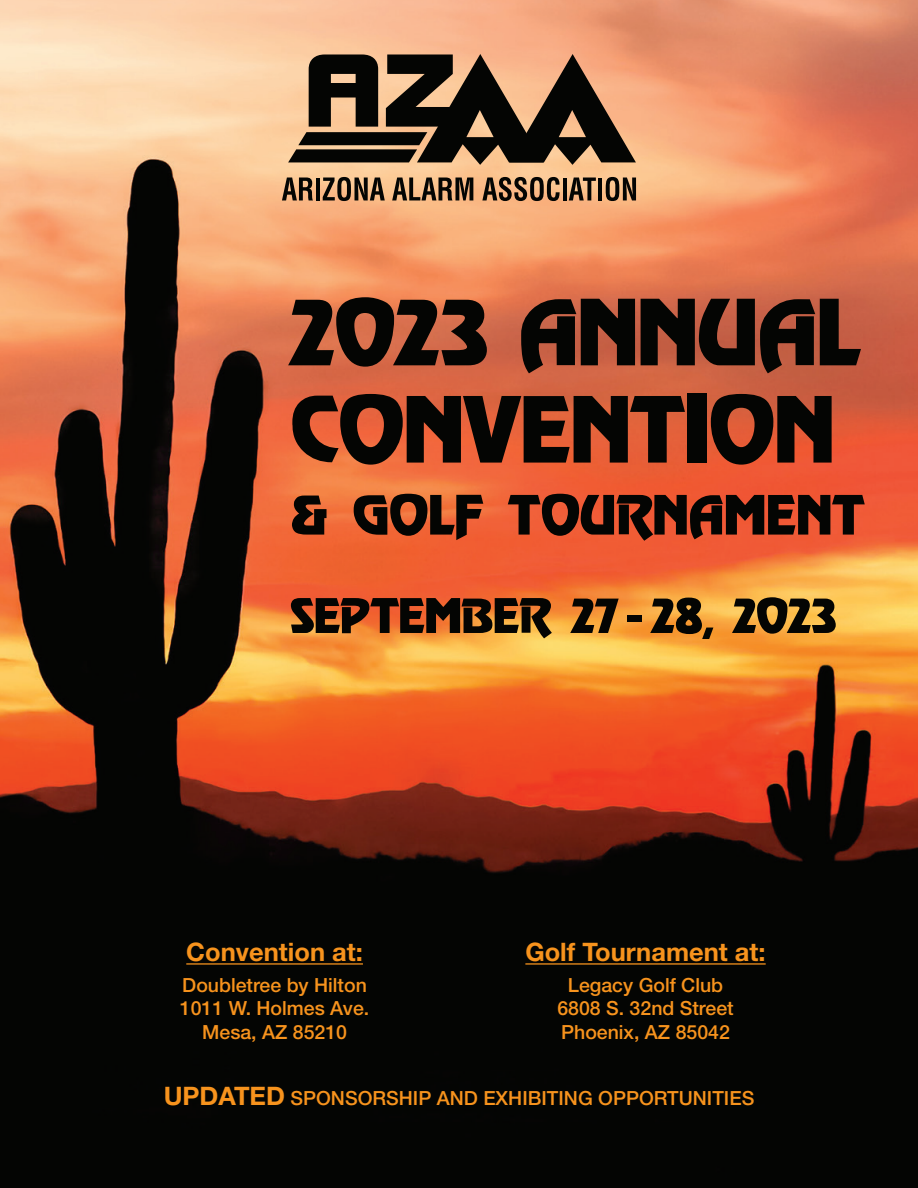
<style>
.page{position:relative;width:918px;height:1188px;background:#fff}
.page>*{position:absolute;margin:0;border:0;box-sizing:border-box;transform-origin:0 0}
.t1{font:97.2px/97.2px "Revel";letter-spacing:.005em;color:#040503}
.t2{font:57.9px "Revel";letter-spacing:.005em;color:#040503}
.t3{font:51px "Revel";letter-spacing:-.01em;color:#040503}
.t4{font:700 25.5px "Helvetica Neue LT Std";color:#f7931d}
.t5{font:500 19.5px/23.4px "Helvetica Neue LT Std";color:#f7931d;text-align:center}
.s1{font-weight:700;font-size:25.5px}
</style>
<div class="page">
<img style="left:0;top:0;width:918px;height:1188px">
<svg style="left:288px;top:54px;width:348px;height:111px;background:#6d5541"></svg>
<svg style="left:282px;top:178px;width:31px;height:22px"></svg>
<hr style="left:316px;top:178px;width:4px;height:22px;background:#040503">
<svg style="left:323px;top:177px;width:62px;height:24px"></svg>
<svg style="left:392px;top:178px;width:81px;height:22px;background:#795e44"></svg>
<svg style="left:482px;top:177px;width:78px;height:24px;background:#816247"></svg>
<hr style="left:563px;top:178px;width:4px;height:22px;background:#040503">
<svg style="left:569px;top:178px;width:27px;height:22px"></svg>
<hr style="left:598px;top:178px;width:4px;height:22px;background:#040503">
<svg style="left:606px;top:177px;width:30px;height:24px"></svg>
<hr style="left:186px;top:963px;width:177px;height:2px;background:#f7931d">
<hr style="left:525px;top:963px;width:241px;height:2px;background:#f7931d">
<h1 class="t1" style="left:291px;top:285px;width:572px">2023 ANNUAL<br>CONVENTION</h1>
<h2 class="t2" style="left:291px;top:483px;width:576px">&amp; GOLF TOURNAMENT</h2>
<h3 class="t3" style="left:290px;top:588px;width:548px">SEPTEMBER 27 - 28, 2023</h3>
<h3 class="t4" style="left:186px;top:937px;width:178px">Convention at:</h3>
<p class="t5" style="left:180px;top:973px;width:191px">Doubletree by Hilton<br>1011 W. Holmes Ave.<br>Mesa, AZ 85210</p>
<h3 class="t4" style="left:525px;top:937px;width:242px">Golf Tournament at:</h3>
<p class="t5" style="left:557px;top:973px;width:178px">Legacy Golf Club<br>6808 S. 32nd Street<br>Phoenix, AZ 85042</p>
<p class="t5" style="left:164px;top:1086px;width:592px"><span class="s1">UPDATED</span> SPONSORSHIP AND EXHIBITING OPPORTUNITIES</p>
</div>
